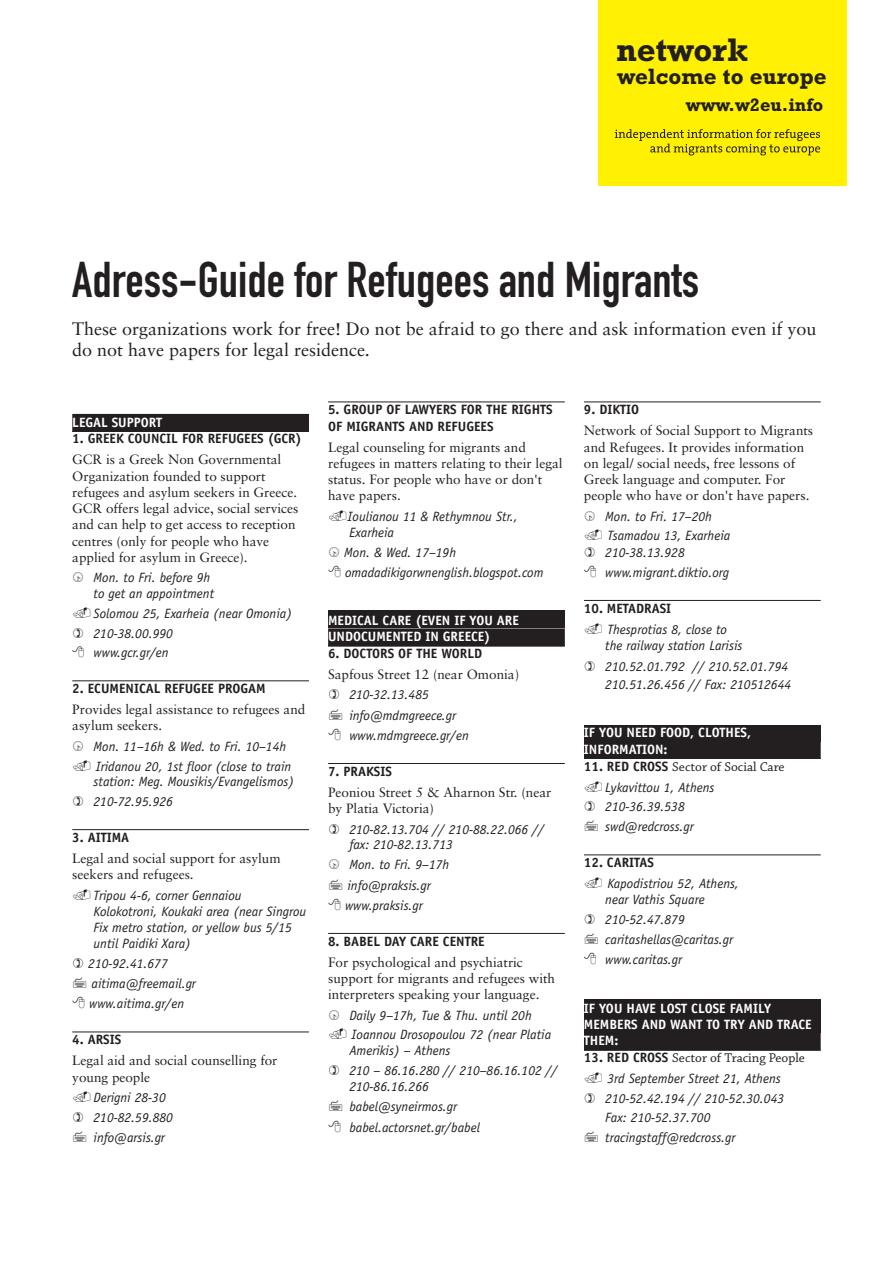
<style>
.page{position:relative;width:893px;height:1263px;background:#fff}
.page>*{position:absolute;margin:0;border:0;box-sizing:border-box;transform-origin:0 0}
.t1{font:49.5px "DIN Engschrift Std";color:#231f20}
.t2{font:700 33.15px "Rockwell";color:#231f20}
.t3{font:700 22.5px "Rockwell";color:#231f20}
.t4{font:700 18.3px "Rockwell";color:#231f20}
.t5{font:18px/21.6px "Sabon";color:#231f20}
.t6{font:italic 13.5px/20.2px "Officina Sans";color:#231f20}
.t7{font:13.5px/16.2px "Sabon";color:#231f20}
.t8{font:700 13.5px/16.2px "Officina Sans Std";color:#231f20}
.t9{font:700 13.5px/16.2px "Officina Sans Std";color:#fff}
.t10{font:13.5px "Chaparral Pro";color:#231f20}
.s1{font-family:"Officina Sans Std";font-weight:700}
</style>
<div class="page">
<div style="left:584px;top:1000px;width:237px;height:33px;background:#231f20"></div>
<div style="left:584px;top:725px;width:237px;height:16px;background:#231f20"></div>
<div style="left:328px;top:611px;width:237px;height:17px;background:#231f20"></div>
<div style="left:599px;top:0;width:248px;height:186px;background:#fff101"></div>
<svg style="left:615px;top:129px;width:205px;height:26px"></svg>
<div style="left:72px;top:414px;width:237px;height:18px;background:#231f20"></div>
<hr style="left:72px;top:680px;width:237px;height:1px;background:#231f20">
<hr style="left:72px;top:829px;width:237px;height:1px;background:#231f20">
<hr style="left:72px;top:1032px;width:237px;height:1px;background:#231f20">
<hr style="left:328px;top:402px;width:237px;height:1px;background:#231f20">
<div style="left:328px;top:628px;width:237px;height:18px;background:#231f20"></div>
<hr style="left:328px;top:646px;width:237px;height:1px;background:#231f20">
<hr style="left:328px;top:763px;width:237px;height:1px;background:#231f20">
<hr style="left:328px;top:933px;width:237px;height:1px;background:#231f20">
<hr style="left:584px;top:402px;width:237px;height:1px;background:#231f20">
<hr style="left:584px;top:600px;width:237px;height:1px;background:#231f20">
<div style="left:584px;top:741px;width:237px;height:18px;background:#231f20"></div>
<hr style="left:584px;top:855px;width:237px;height:1px;background:#231f20">
<div style="left:584px;top:1033px;width:237px;height:18px;background:#231f20"></div>
<h2 class="t2" style="left:616px;top:30px;width:134px">network</h2>
<h3 class="t3" style="left:617px;top:63px;width:211px">welcome to europe</h3>
<h3 class="t4" style="left:686px;top:93px;width:139px">www.w2eu.info</h3>
<h1 class="t1" style="left:72px;top:261px;width:628px">Adress-Guide for Refugees and Migrants</h1>
<h3 class="t5" style="left:72px;top:319px;width:746px">These organizations work for free! Do not be afraid to go there and ask information even if you do not have papers for legal residence.</h3>
<p class="t9" style="left:72px;top:415px;width:92px">LEGAL SUPPORT</p>
<p class="t8" style="left:72px;top:432px;width:231px">1. GREEK COUNCIL FOR REFUGEES (GCR)</p>
<p class="t7" style="left:72px;top:453px;width:228px">GCR is a Greek Non Governmental Organization founded to support refugees and asylum seekers in Greece.<br>GCR offers legal advice, social services and can help to get access to reception centres (only for people who have applied for asylum in Greece).</p>
<p class="t6" style="left:94px;top:571px;width:122px;line-height:15.6px">Mon. to Fri. before 9h to get an appointment</p>
<p class="t6" style="left:94px;top:605px;width:200px;line-height:19.5px">Solomou 25, Exarheia (near Omonia)<br>210-38.00.990<br>www.gcr.gr/en</p>
<p class="t8" style="left:72px;top:682px;width:195px">2. ECUMENICAL REFUGEE PROGAM</p>
<p class="t7" style="left:72px;top:702px;width:235px">Provides legal assistance to refugees and asylum seekers.</p>
<p class="t6" style="left:94px;top:738px;width:199px;line-height:19.5px">Mon. 11–16h &amp; Wed. to Fri. 10–14h<br>Iridanou 20, 1st floor (close to train</p>
<p class="t6" style="left:94px;top:773px;width:202px">station: Meg. Mousikis/Evangelismos)<br>210-72.95.926</p>
<p class="t8" style="left:72px;top:830px;width:58px">3. AITIMA</p>
<p class="t7" style="left:72px;top:851px;width:210px">Legal and social support for asylum seekers and refugees.</p>
<p class="t6" style="left:94px;top:888px;width:214px;line-height:16px">Tripou 4-6, corner Gennaiou<br>Kolokotroni, Koukaki area (near Singrou<br>Fix metro station, or yellow bus 5/15 until Paidiki Xara)</p>
<p class="t6" style="left:88px;top:954px;width:109px">210-92.41.677 aitima@freemail.gr www.aitima.gr/en</p>
<p class="t8" style="left:72px;top:1033px;width:50px">4. ARSIS</p>
<p class="t7" style="left:72px;top:1054px;width:207px">Legal aid and social counselling for young people</p>
<p class="t6" style="left:94px;top:1089px;width:81px;line-height:19.8px">Derigni 28-30<br>210-82.59.880 info@arsis.gr</p>
<p class="t8" style="left:328px;top:403px;width:226px">5. GROUP OF LAWYERS FOR THE RIGHTS<br>OF MIGRANTS AND REFUGEES</p>
<p class="t7" style="left:328px;top:440px;width:236px">Legal counseling for migrants and refugees in matters relating to their legal status. For people who have or don't have papers.</p>
<p class="t6" style="left:348px;top:510px;width:172px;line-height:15.6px">Ioulianou 11 &amp; Rethymnou Str.,<br>Exarheia</p>
<p class="t6" style="left:344px;top:543px;width:201px">Mon. &amp; Wed. 17–19h omadadikigorwnenglish.blogspot.com</p>
<p class="t9" style="left:328px;top:613px;width:192px">MEDICAL CARE (EVEN IF YOU ARE<br>UNDOCUMENTED IN GREECE)</p>
<p class="t8" style="left:328px;top:646px;width:156px">6. DOCTORS OF THE WORLD</p>
<p class="t7" style="left:328px;top:667px;width:193px">Sapfous Street 12 (near Omonia)</p>
<p class="t6" style="left:349px;top:686px;width:121px">210-32.13.485 info@mdmgreece.gr www.mdmgreece.gr/en</p>
<p class="t8" style="left:328px;top:764px;width:65px">7. PRAKSIS</p>
<p class="t7" style="left:328px;top:785px;width:225px">Peoniou Street 5 &amp; Aharnon Str. (near by Platia Victoria)</p>
<p class="t6" style="left:349px;top:822px;width:196px;line-height:15.6px">210-82.13.704 // 210-88.22.066 // fax: 210-82.13.713</p>
<p class="t6" style="left:345px;top:856px;width:106px;text-indent:4px">Mon. to Fri. 9–17h info@praksis.gr www.praksis.gr</p>
<p class="t8" style="left:328px;top:934px;width:158px">8. BABEL DAY CARE CENTRE</p>
<p class="t7" style="left:328px;top:955px;width:228px">For psychological and psychiatric support for migrants and refugees with interpreters speaking your language.</p>
<p class="t6" style="left:349px;top:1007px;width:203px;line-height:19.5px">Daily 9–17h, Tue &amp; Thu. until 20h<br>Ioannou Drosopoulou 72 (near Platia</p>
<p class="t6" style="left:349px;top:1041px;width:210px">Amerikis) – Athens<br>210 – 86.16.280 // 210–86.16.102 //</p>
<p class="t6" style="left:349px;top:1077px;width:132px">210-86.16.266 babel@syneirmos.gr babel.actorsnet.gr/babel</p>
<p class="t8" style="left:584px;top:403px;width:57px">9. DIKTIO</p>
<p class="t7" style="left:584px;top:424px;width:231px">Network of Social Support to Migrants and Refugees. It provides information on legal/ social needs, free lessons of Greek language and computer. For people who have or don't have papers.</p>
<p class="t6" style="left:605px;top:508px;width:127px;line-height:19.5px">Mon. to Fri. 17–20h<br>Tsamadou 13, Exarheia</p>
<p class="t6" style="left:605px;top:543px;width:125px">210-38.13.928 www.migrant.diktio.org</p>
<p class="t8" style="left:584px;top:601px;width:89px">10. METADRASI</p>
<p class="t6" style="left:605px;top:623px;width:139px;line-height:15.6px">Thesprotias 8, close to the railway station Larisis</p>
<p class="t6" style="left:605px;top:658px;width:187px;line-height:18px">210.52.01.792 // 210.52.01.794<br>210.51.26.456 // Fax: 210512644</p>
<p class="t9" style="left:584px;top:726px;width:169px">IF YOU NEED FOOD, CLOTHES,<br>INFORMATION:</p>
<p class="t10" style="left:584px;top:761px;width:202px"><span class="s1">11. RED CROSS</span> Sector of Social Care</p>
<p class="t6" style="left:605px;top:778px;width:111px;line-height:19.8px">Lykavittou 1, Athens<br>210-36.39.538 swd@redcross.gr</p>
<p class="t8" style="left:584px;top:856px;width:72px">12. CARITAS</p>
<p class="t6" style="left:605px;top:877px;width:135px;line-height:15.6px">Kapodistriou 52, Athens, near Vathis Square</p>
<p class="t6" style="left:605px;top:910px;width:129px">210-52.47.879 caritashellas@caritas.gr www.caritas.gr</p>
<p class="t9" style="left:584px;top:1001px;width:229px">IF YOU HAVE LOST CLOSE FAMILY<br>MEMBERS AND WANT TO TRY AND TRACE<br>THEM:</p>
<p class="t10" style="left:584px;top:1053px;width:222px"><span class="s1">13. RED CROSS</span> Sector of Tracing People</p>
<p class="t6" style="left:605px;top:1070px;width:180px;line-height:19.2px">3rd September Street 21, Athens<br>210-52.42.194 // 210-52.30.043<br>Fax: 210-52.37.700</p>
<p class="t6" style="left:605px;top:1129px;width:132px">tracingstaff@redcross.gr</p>
</div>
